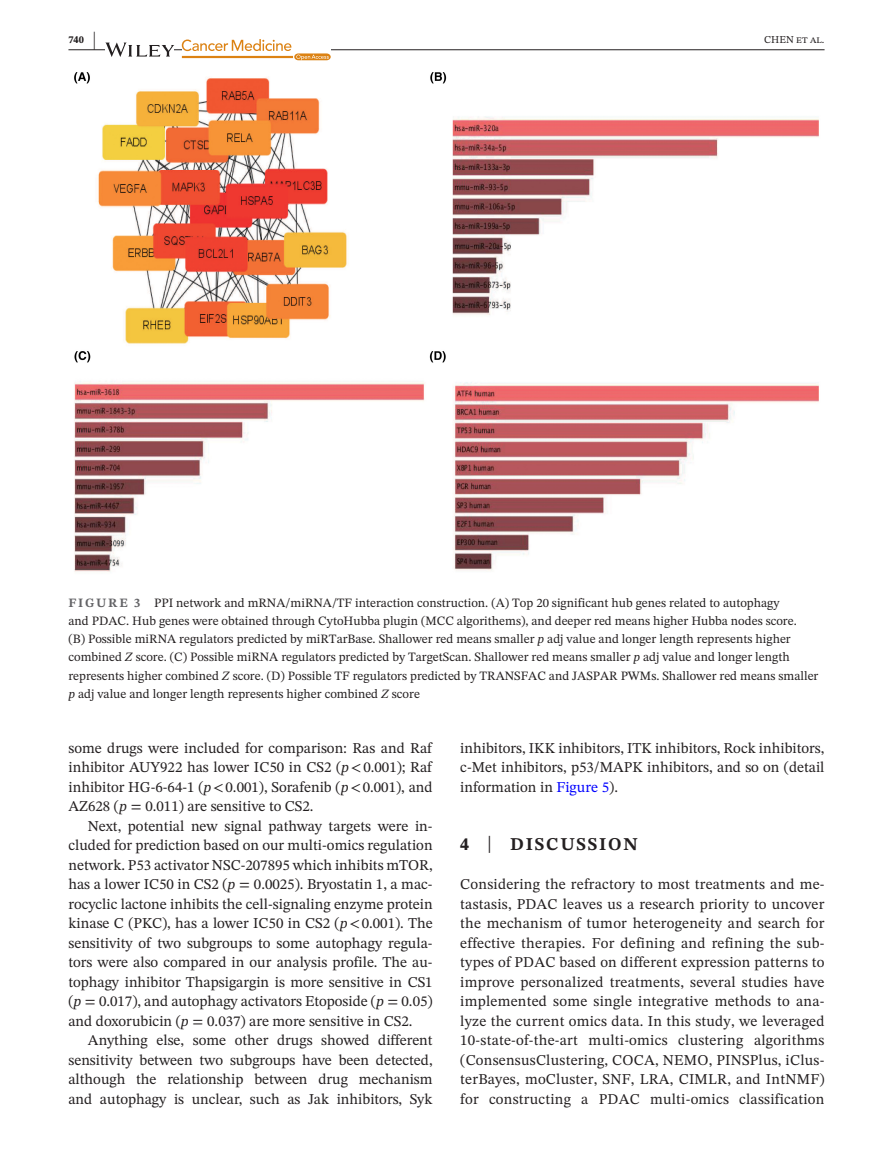
<style>
.page{position:relative;width:893px;height:1174px;background:#fff}
.page>*{position:absolute;margin:0;border:0;box-sizing:border-box;transform-origin:0 0}
.t1{font:700 18px "STIX Two Text";letter-spacing:.1em;color:#231f20}
.t2{font:15px/19.5px "STIX Two Text";color:#231f20;text-align:justify}
.t3{font:12.75px/18px "STIX Two Text";color:#231f20}
.t4{font:10.5px "STIX Two Text";color:#231f20}
.t5{font:700 10.5px "STIX Two Text";color:#231f20}
.s1{font-size:21px}
.s2{font-weight:700;color:#636366}
.s3{font-style:italic}
.s4{color:#00f}
.s5{font-weight:400;font-size:23.7px}
</style>
<div class="page">
<hr style="left:68px;top:49px;width:756px;height:1px;background:#231f20">
<svg style="left:105px;top:43px;width:69px;height:14px"></svg>
<svg style="left:182px;top:39px;width:149px;height:21px"></svg>
<img style="left:74px;top:72px;width:745px;height:500px">
<p class="t5" style="left:68px;top:32px;width:29px">740 <span class="s1">|</span></p>
<p class="t4" style="left:764px;top:32px;width:62px">CHEN et al.</p>
<p class="t3" style="left:68px;top:594px;width:751px"><span class="s2">FIGURE 3</span> PPI network and mRNA/miRNA/TF interaction construction. (A) Top 20 significant hub genes related to autophagy<br>and PDAC. Hub genes were obtained through CytoHubba plugin (MCC algorithems), and deeper red means higher Hubba nodes score.<br>(B) Possible miRNA regulators predicted by miRTarBase. Shallower red means smaller <span class="s3">p</span> adj value and longer length represents higher combined <span class="s3">Z</span> score. (C) Possible miRNA regulators predicted by TargetScan. Shallower red means smaller <span class="s3">p</span> adj value and longer length represents higher combined <span class="s3">Z</span> score. (D) Possible TF regulators predicted by TRANSFAC and JASPAR PWMs. Shallower red means smaller <span class="s3">p</span> adj value and longer length represents higher combined <span class="s3">Z</span> score</p>
<p class="t2" style="left:68px;top:738px;width:366px">some drugs were included for comparison: Ras and Raf inhibitor AUY922 has lower IC50 in CS2 (<span class="s3">p</span>&lt;0.001); Raf inhibitor HG-6-64-1 (<span class="s3">p</span>&lt;0.001), Sorafenib (<span class="s3">p</span>&lt;0.001), and AZ628 (<span class="s3">p</span> = 0.011) are sensitive to CS2.</p>
<p class="t2" style="left:68px;top:816px;width:366px;text-indent:20px">Next, potential new signal pathway targets were in&shy;cluded for prediction based on our multi-omics regulation network. P53 activator NSC-207895 which inhibits mTOR, has a lower IC50 in CS2 (<span class="s3">p</span> = 0.0025). Bryostatin 1, a mac&shy;rocyclic lactone inhibits the cell-signaling enzyme protein kinase C (PKC), has a lower IC50 in CS2 (<span class="s3">p</span>&lt;0.001). The sensitivity of two subgroups to some autophagy regula&shy;tors were also compared in our analysis profile. The au&shy;tophagy inhibitor Thapsigargin is more sensitive in CS1 (<span class="s3">p</span> = 0.017), and autophagy activators Etoposide (<span class="s3">p</span> = 0.05) and doxorubicin (<span class="s3">p</span> = 0.037) are more sensitive in CS2.</p>
<p class="t2" style="left:68px;top:1030px;width:366px;text-indent:20px">Anything else, some other drugs showed different sensitivity between two subgroups have been detected, although the relationship between drug mechanism and autophagy is unclear, such as Jak inhibitors, Syk</p>
<p class="t2" style="left:460px;top:738px;width:366px">inhibitors, IKK inhibitors, ITK inhibitors, Rock inhibitors, c-Met inhibitors, p53/MAPK inhibitors, and so on (detail information in <span class="s4">Figure 5</span>).</p>
<p class="t1" style="left:460px;top:831px;width:179px">4 <span class="s5">|</span> DISCUSSION</p>
<p class="t2" style="left:460px;top:874px;width:366px">Considering the refractory to most treatments and me&shy;tastasis, PDAC leaves us a research priority to uncover the mechanism of tumor heterogeneity and search for effective therapies. For defining and refining the sub&shy;types of PDAC based on different expression patterns to improve personalized treatments, several studies have implemented some single integrative methods to ana&shy;lyze the current omics data. In this study, we leveraged 10-state-of-the-art multi-omics clustering algorithms (ConsensusClustering, COCA, NEMO, PINSPlus, iClus&shy;terBayes, moCluster, SNF, LRA, CIMLR, and IntNMF) for constructing a PDAC multi-omics classification</p>
</div>
